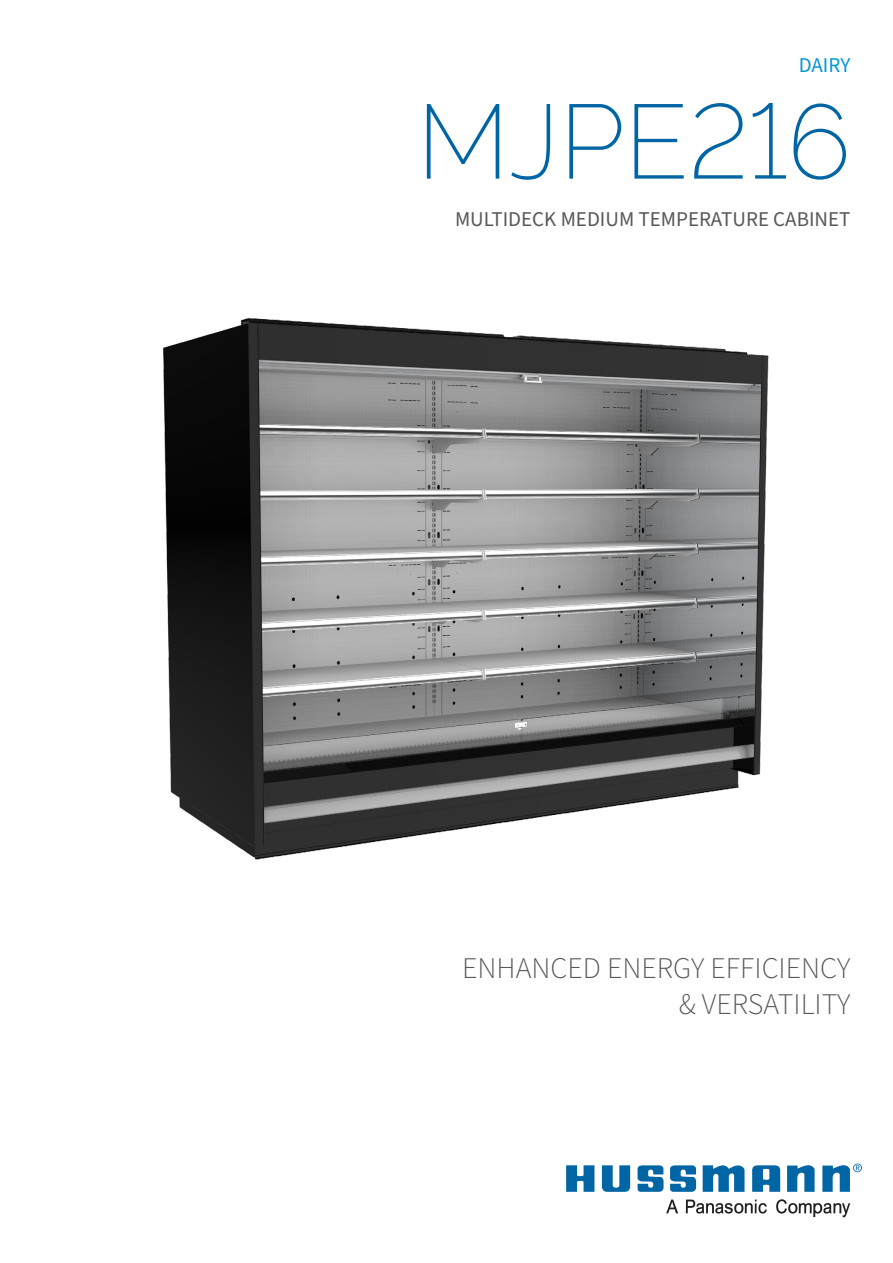
<style>
.page{position:relative;width:893px;height:1263px;background:#fff}
.page>*{position:absolute;margin:0;border:0;box-sizing:border-box;transform-origin:0 0}
.t1{font:200 105px "Raleway";color:#0065a4}
.t2{font:300 30px/36px "Source Sans Pro";color:#57585a;text-align:right}
.t3{font:21px "Source Sans Pro";color:#57585a}
.t4{font:21px "Source Sans Pro";color:#0696d7}
</style>
<div class="page">
<svg style="left:666px;top:1199px;width:12px;height:14px"></svg>
<svg style="left:686px;top:1199px;width:81px;height:14px"></svg>
<svg style="left:776px;top:1199px;width:74px;height:18px"></svg>
<svg style="left:787px;top:1165px;width:28px;height:27px"></svg>
<svg style="left:703px;top:1165px;width:41px;height:27px"></svg>
<svg style="left:602px;top:1165px;width:28px;height:27px"></svg>
<svg style="left:670px;top:1165px;width:26px;height:27px"></svg>
<svg style="left:637px;top:1165px;width:26px;height:27px"></svg>
<svg style="left:566px;top:1165px;width:28px;height:27px"></svg>
<svg style="left:822px;top:1163px;width:40px;height:29px"></svg>
<svg style="left:752px;top:1165px;width:29px;height:27px"></svg>
<img style="left:163px;top:318px;width:606px;height:542px">
<p class="t4" style="left:799px;top:51px;width:53px">DAIRY</p>
<h1 class="t1" style="left:417px;top:80px;width:435px">MJPE216</h1>
<p class="t3" style="left:455px;top:205px;width:397px">MULTIDECK MEDIUM TEM PERATURE CABINET</p>
<p class="t2" style="left:462px;top:950px;width:390px">ENHANCED ENERGY EFFICIENCY &amp; VERSATILITY</p>
</div>
